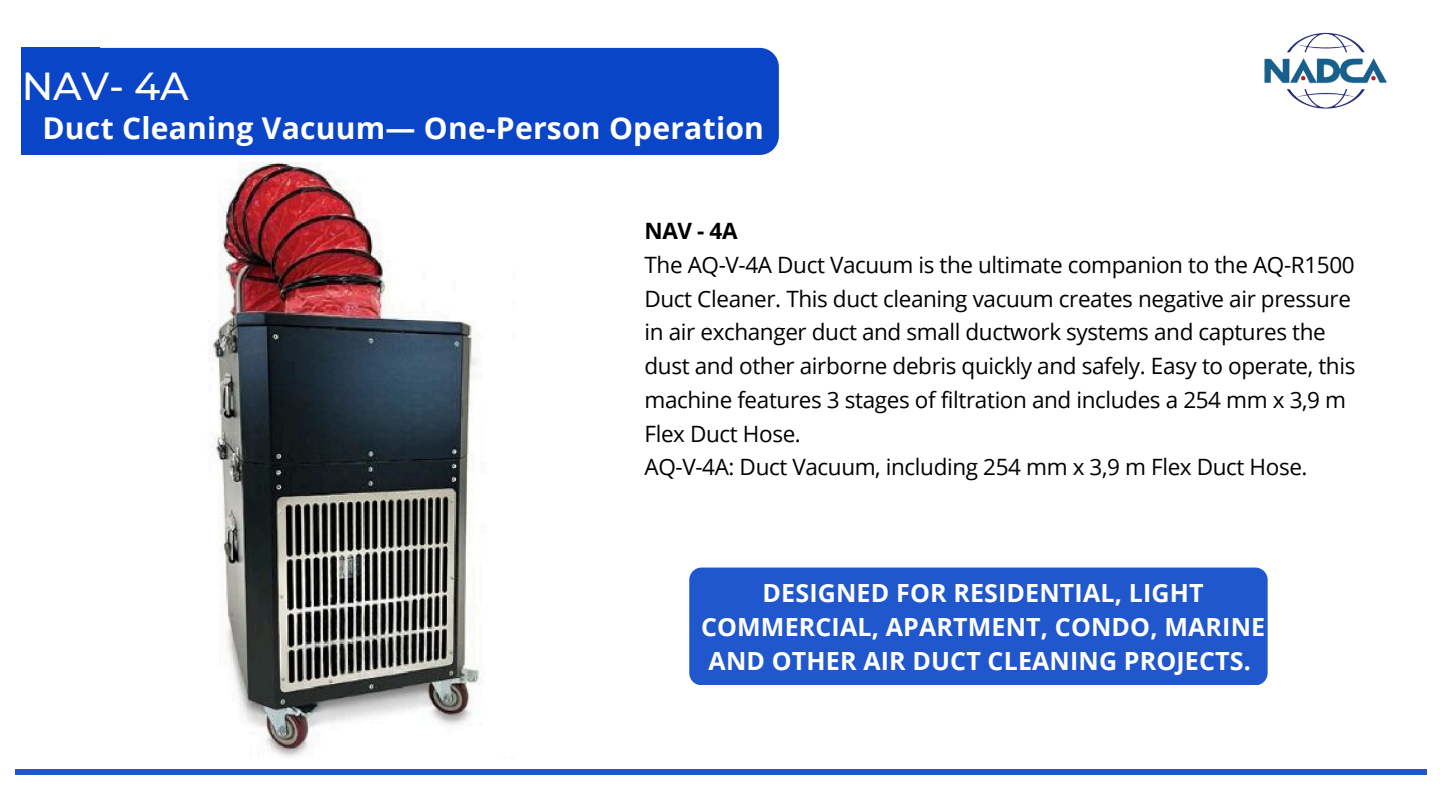
<style>
.page{position:relative;width:1440px;height:810px;background:#fff}
.page>*{position:absolute;margin:0;border:0;box-sizing:border-box;transform-origin:0 0}
.t1{font:500 39px "Montserrat";color:#fff}
.t2{font:700 30px "Open Sans";letter-spacing:.01em;color:#fff}
.t3{font:700 25.05px/34.3px "Open Sans";letter-spacing:.005em;color:#fff;text-align:center}
.t4{font:22.5px/33.8px "Open Sans";letter-spacing:-.015em;color:#000}
.t5{font:700 22.5px "Open Sans";color:#000}
</style>
<div class="page">
<div style="left:22px;top:48px;width:757px;height:107px;background:#0a45c7;border-radius:19px"></div>
<div style="left:21px;top:48px;width:79px;height:107px;background:#0a45c7"></div>
<img style="left:1264px;top:32px;width:123px;height:77px">
<div style="left:15px;top:769px;width:1412px;height:6px;background:#2157cd"></div>
<div style="left:689px;top:568px;width:579px;height:117px;background:#2157cd"></div>
<img style="left:210px;top:163px;width:272px;height:595px">
<p class="t1" style="left:22px;top:62px;width:168px">NAV- 4A</p>
<p class="t2" style="left:42px;top:107px;width:723px">Duct Cleaning Vacuum— One-Person Operation</p>
<p class="t5" style="left:645px;top:215px;width:95px">NAV - 4A</p>
<p class="t4" style="left:645px;top:247px;width:712px">The AQ-V-4A Duct Vacuum is the ultimate companion to the AQ-R1500<br>Duct Cleaner. This duct cleaning vacuum creates negative air pressure in air exchanger duct and small ductwork systems and captures the dust and other airborne debris quickly and safely. Easy to operate, this machine features 3 stages of filtration and includes a 254 mm x 3,9 m Flex Duct Hose.</p>
<p class="t4" style="left:645px;top:450px;width:665px">AQ-V-4A: Duct Vacuum, including 254 mm x 3,9 m Flex Duct Hose.</p>
<h3 class="t3" style="left:701px;top:575px;width:566px">DESIGNED FOR RESIDENTIAL, LIGHT<br>COMMERCIAL, APARTMENT, CONDO, MARINE<br>AND OTHER AIR DUCT CLEANING PROJECTS.</h3>
</div>
